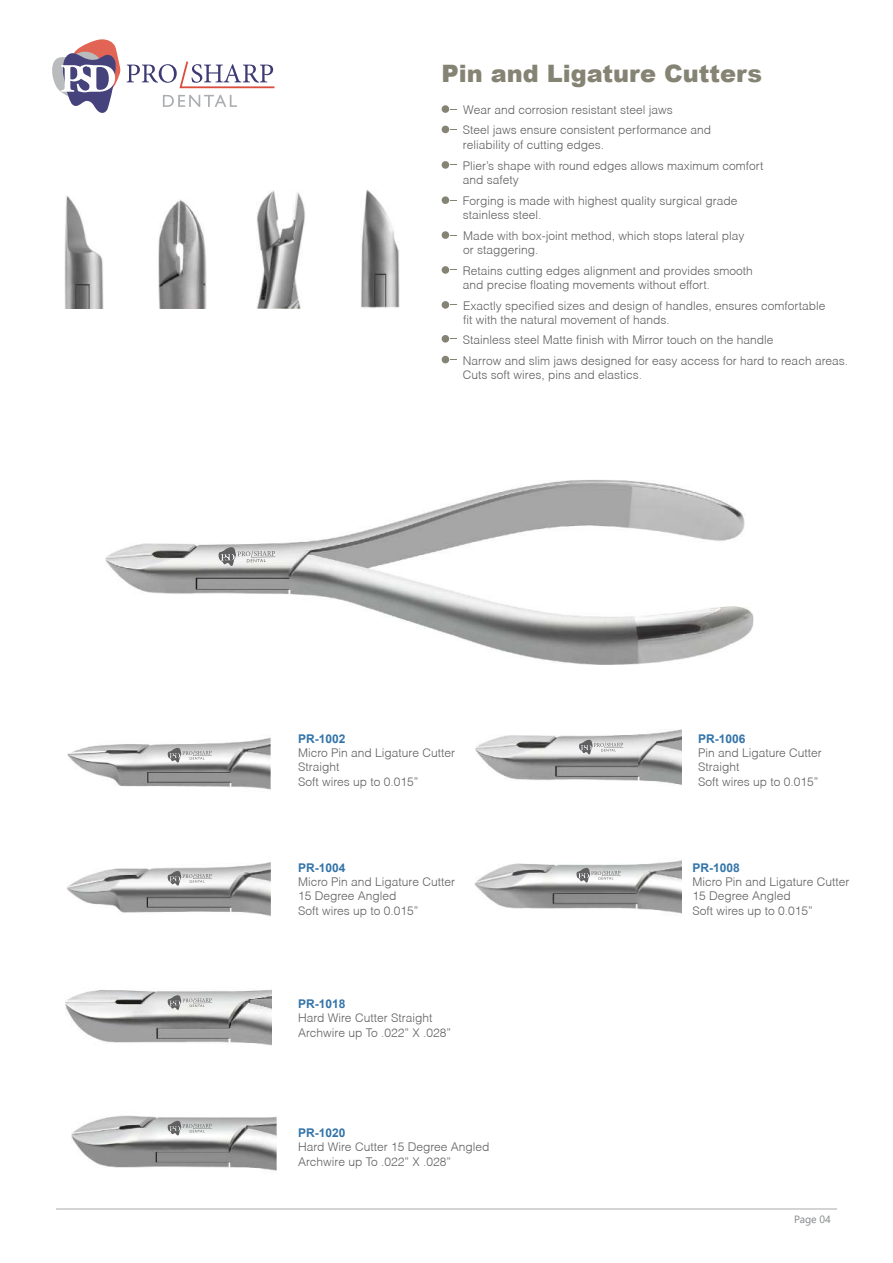
<style>
.page{position:relative;width:893px;height:1263px;background:#fff}
.page>*{position:absolute;margin:0;border:0;box-sizing:border-box;transform-origin:0 0}
.t1{font:900 24px "Arial";color:#858474}
.t2{font:300 12px/14.2px "Helv";color:#606062}
.t3{font:700 12px "Arial";color:#3374a9}
.t4{font:10.5px "Segoe UI";color:#848688}
</style>
<div class="page">
<div style="left:442px;top:105px;width:7px;height:8px;background:#858474;border-radius:50%"></div>
<div style="left:442px;top:126px;width:7px;height:7px;background:#858474;border-radius:50%"></div>
<div style="left:442px;top:161px;width:7px;height:8px;background:#858474;border-radius:50%"></div>
<div style="left:442px;top:196px;width:7px;height:8px;background:#858474;border-radius:50%"></div>
<div style="left:442px;top:231px;width:7px;height:8px;background:#858474;border-radius:50%"></div>
<div style="left:442px;top:301px;width:7px;height:8px;background:#858474;border-radius:50%"></div>
<div style="left:442px;top:335px;width:7px;height:8px;background:#858474;border-radius:50%"></div>
<div style="left:442px;top:356px;width:7px;height:7px;background:#858474;border-radius:50%"></div>
<img style="left:65px;top:196px;width:38px;height:113px">
<img style="left:360px;top:189px;width:40px;height:120px">
<img style="left:257px;top:191px;width:48px;height:118px">
<img style="left:158px;top:199px;width:49px;height:110px">
<img style="left:67px;top:737px;width:203px;height:53px">
<img style="left:475px;top:729px;width:207px;height:56px">
<img style="left:474px;top:860px;width:208px;height:54px">
<img style="left:65px;top:989px;width:207px;height:57px">
<img style="left:67px;top:862px;width:204px;height:54px">
<img style="left:71px;top:1115px;width:206px;height:56px">
<hr style="left:56px;top:1208px;width:781px;height:1px;background:#a9abae">
<img style="left:105px;top:480px;width:648px;height:185px">
<svg style="left:127px;top:61px;width:147px;height:27px"></svg>
<svg style="left:163px;top:95px;width:74px;height:12px"></svg>
<svg style="left:52px;top:39px;width:68px;height:74px"></svg>
<svg style="left:217px;top:547px;width:58px;height:19px"></svg>
<svg style="left:167px;top:748px;width:45px;height:15px"></svg>
<svg style="left:167px;top:871px;width:45px;height:15px"></svg>
<svg style="left:167px;top:995px;width:45px;height:15px"></svg>
<svg style="left:167px;top:1121px;width:45px;height:15px"></svg>
<svg style="left:578px;top:740px;width:45px;height:15px"></svg>
<svg style="left:575px;top:868px;width:46px;height:15px"></svg>
<div style="left:442px;top:266px;width:7px;height:8px;background:#858474;border-radius:50%"></div>
<h1 class="t1" style="left:441px;top:56px;width:322px">Pin and Ligature Cutters</h1>
<p class="t2" style="left:463px;top:99px;width:250px;line-height:20.5px">Wear and corrosion resistant steel jaws<br>Steel jaws ensure consistent performance and</p>
<p class="t2" style="left:463px;top:134px;width:302px;line-height:21.1px">reliability of cutting edges.<br>Plier’s shape with round edges allows maximum comfort</p>
<p class="t2" style="left:463px;top:169px;width:276px;line-height:20.9px">and safety<br>Forging is made with highest quality surgical grade</p>
<p class="t2" style="left:463px;top:204px;width:283px;line-height:20.5px">stainless steel.<br>Made with box-joint method, which stops lateral play</p>
<p class="t2" style="left:463px;top:239px;width:291px;line-height:20.5px">or staggering.<br>Retains cutting edges alignment and provides smooth</p>
<p class="t2" style="left:463px;top:274px;width:364px;line-height:20.9px">and precise floating movements without effort.<br>Exactly specified sizes and design of handles, ensures comfortable</p>
<p class="t2" style="left:463px;top:309px;width:387px;line-height:20.2px">fit with the natural movement of hands.<br>Stainless steel Matte finish with Mirror touch on the handle<br>Narrow and slim jaws designed for easy access for hard to reach areas.</p>
<p class="t2" style="left:463px;top:367px;width:181px">Cuts soft wires, pins and elastics.</p>
<p class="t3" style="left:298px;top:730px;width:49px">PR-1002</p>
<p class="t2" style="left:298px;top:745px;width:158px">Micro Pin and Ligature Cutter<br>Straight<br>Soft wires up to 0.015”</p>
<p class="t3" style="left:298px;top:859px;width:49px">PR-1004</p>
<p class="t2" style="left:298px;top:874px;width:158px">Micro Pin and Ligature Cutter<br>15 Degree Angled<br>Soft wires up to 0.015”</p>
<p class="t3" style="left:298px;top:995px;width:49px">PR-1018</p>
<p class="t2" style="left:298px;top:1011px;width:154px">Hard Wire Cutter Straight<br>Archwire up To .022” X .028”</p>
<p class="t3" style="left:698px;top:730px;width:49px">PR-1006</p>
<p class="t2" style="left:698px;top:745px;width:125px">Pin and Ligature Cutter<br>Straight<br>Soft wires up to 0.015”</p>
<p class="t3" style="left:692px;top:859px;width:49px">PR-1008</p>
<p class="t2" style="left:692px;top:874px;width:158px">Micro Pin and Ligature Cutter<br>15 Degree Angled<br>Soft wires up to 0.015”</p>
<p class="t3" style="left:298px;top:1124px;width:49px">PR-1020</p>
<p class="t2" style="left:298px;top:1140px;width:193px">Hard Wire Cutter 15 Degree Angled<br>Archwire up To .022” X .028”</p>
<p class="t4" style="left:794px;top:1209px;width:38px">Page 04</p>
</div>
